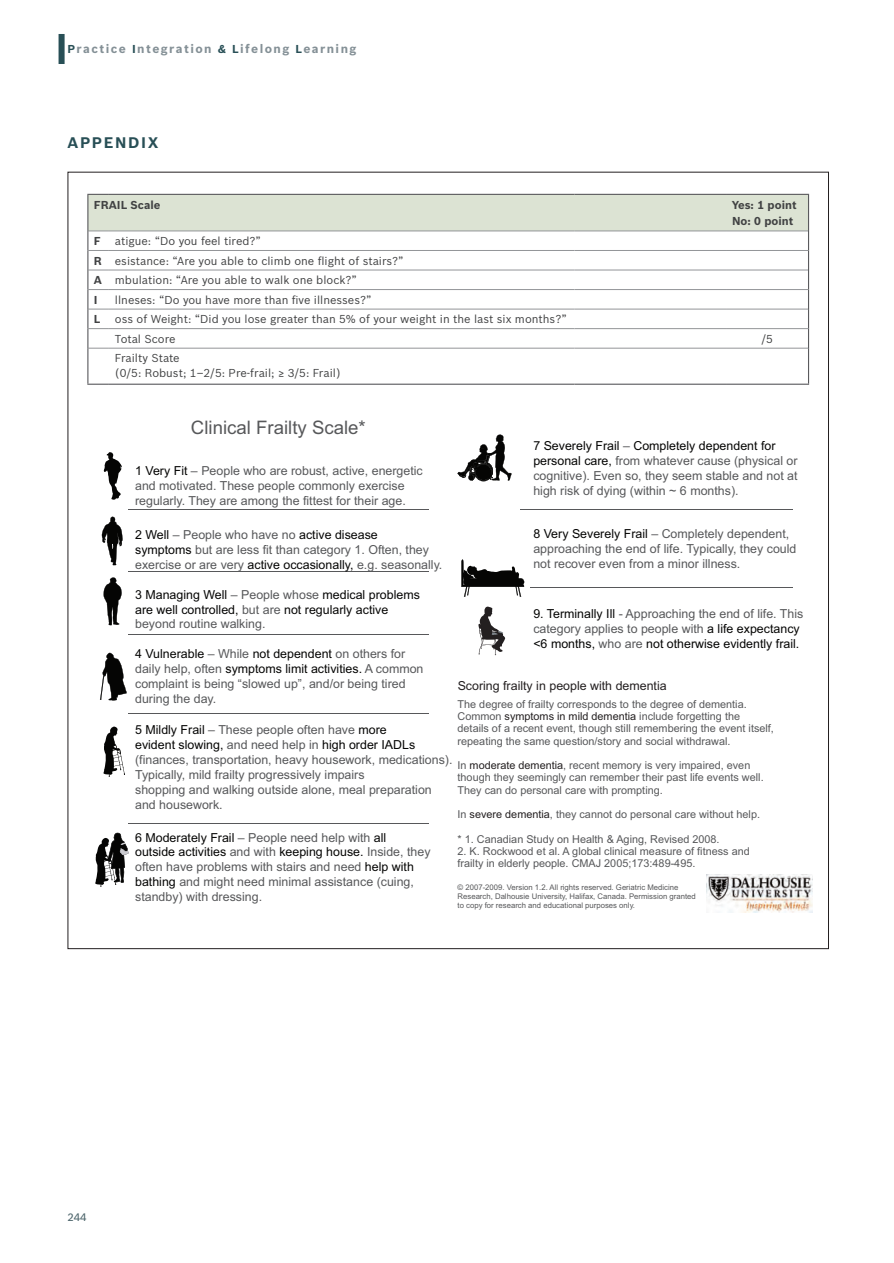
<style>
.page{position:relative;width:894px;height:1263px;background:#fff}
.page>*{position:absolute;margin:0;border:0;box-sizing:border-box;transform-origin:0 0}
.t1{font:18.6px "Arial";color:#57585a}
.t2{font:700 15px "Bosch Sans";letter-spacing:.11em;color:#284f56}
.t3{font:12.45px/14.9px "Arial";color:#57585a}
.t4{font:12.45px/14.9px "Arial";color:#050504}
.t5{font:12.45px "Arial";color:#231f20}
.t6{font:700 12px "Bosch Sans";letter-spacing:.12em;color:#849096}
.TB{font:11.25px "Bosch Sans";color:#414243}
.TBL{font:11.25px "Bosch Sans";color:#414243}
.TCH{font:700 11.25px "Bosch Sans";color:#414243}
.TB-2{font:700 11.25px "Bosch Sans";color:#414243}
.t7{font:10.8px/12.3px "Arial";color:#57585a}
.t8{font:500 10.5px "Bosch Sans";color:#4f676d}
.t9{font:7.8px/9.3px "Arial";color:#57585a}
.s1{font-size:11.25px;color:#284f56}
.s2{color:#050504}
.s3{color:#57585a}
.s4{color:#231f20}
</style>
<div class="page">
<div style="left:58px;top:34px;width:7px;height:30px;background:#284f56"></div>
<svg style="left:87px;top:384px;width:22px;height:1px"></svg>
<hr style="left:109px;top:384px;width:465px;height:1px;background:#5a5a5d">
<hr style="left:574px;top:384px;width:151px;height:1px;background:#5a5a5d">
<hr style="left:725px;top:384px;width:83px;height:1px;background:#5a5a5d">
<hr style="left:807px;top:348px;width:1px;height:36px;background:#5a5a5d">
<svg style="left:87px;top:194px;width:721px;height:155px"></svg>
<hr style="left:87px;top:348px;width:1px;height:36px;background:#5a5a5d">
<hr style="left:129px;top:509px;width:300px;height:1px;background:#57585a">
<hr style="left:129px;top:634px;width:300px;height:1px;background:#57585a">
<hr style="left:129px;top:713px;width:300px;height:1px;background:#57585a">
<hr style="left:129px;top:823px;width:300px;height:1px;background:#57585a">
<svg style="left:102px;top:516px;width:21px;height:49px"></svg>
<svg style="left:103px;top:577px;width:19px;height:48px"></svg>
<svg style="left:100px;top:652px;width:27px;height:48px"></svg>
<svg style="left:95px;top:832px;width:34px;height:55px"></svg>
<svg style="left:103px;top:726px;width:22px;height:51px"></svg>
<hr style="left:129px;top:572px;width:300px;height:1px;background:#57585a">
<svg style="left:104px;top:452px;width:18px;height:48px"></svg>
<hr style="left:530px;top:587px;width:262px;height:1px;background:#57585a">
<svg style="left:457px;top:434px;width:54px;height:47px"></svg>
<svg style="left:461px;top:559px;width:63px;height:38px"></svg>
<hr style="left:520px;top:509px;width:272px;height:1px;background:#57585a">
<svg style="left:478px;top:606px;width:27px;height:49px"></svg>
<img style="left:706px;top:874px;width:106px;height:38px">
<p class="t6" style="left:68px;top:42px;width:290px"><span class="s1">P</span>ractice <span class="s1">I</span>ntegration <span class="s1">&amp; L</span>ifelong <span class="s1">L</span>earning</p>
<h1 class="t2" style="left:68px;top:133px;width:92px">APPENDIX</h1>
<p class="TCH" style="left:94px;top:198px;width:68px">FRAIL Scale</p>
<p class="TCH" style="left:731px;top:198px;width:66px">Yes: 1 point</p>
<p class="TCH" style="left:731px;top:214px;width:63px">No: 0 point</p>
<p class="TB-2" style="left:94px;top:234px;width:8px">F</p>
<p class="TB" style="left:115px;top:234px;width:147px">atigue: “Do you feel tired?”</p>
<p class="TB-2" style="left:94px;top:253px;width:10px">R</p>
<p class="TB" style="left:115px;top:254px;width:290px">esistance: “Are you able to climb one flight of stairs?”</p>
<p class="TB-2" style="left:94px;top:273px;width:10px">A</p>
<p class="TB" style="left:115px;top:273px;width:243px">mbulation: “Are you able to walk one block?”</p>
<p class="TB-2" style="left:94px;top:292px;width:5px">I</p>
<p class="TB" style="left:115px;top:293px;width:258px">llneses: “Do you have more than five illnesses?”</p>
<p class="TB-2" style="left:94px;top:312px;width:8px">L</p>
<p class="TB" style="left:115px;top:312px;width:453px">oss of Weight: “Did you lose greater than 5% of your weight in the last six months?”</p>
<p class="TB" style="left:115px;top:332px;width:62px">Total Score</p>
<p class="TB" style="left:761px;top:332px;width:13px">/5</p>
<p class="TBL" style="left:115px;top:350px;width:66px">Frailty State</p>
<p class="TBL" style="left:115px;top:366px;width:227px">(0/5: Robust; 1–2/5: Pre‑frail; ≥ 3/5: Frail)</p>
<p class="t1" style="left:191px;top:415px;width:176px">Clinical Frailty Scale*</p>
<p class="t3" style="left:135px;top:463px;width:289px"><span class="s2">1 Very Fit</span> – People who are robust, active, energetic and motivated. These people commonly exercise regularly. They are among the fittest for their age.</p>
<p class="t3" style="left:135px;top:527px;width:309px"><span class="s2">2 Well</span> – People who have no <span class="s2">active disease<br>symptoms</span> but are less fit than category 1. Often, they exercise or are very <span class="s2">active occasionally,</span> e.g. seasonally.</p>
<p class="t4" style="left:135px;top:587px;width:286px">3 Managing Well <span class="s3">– People whose</span> medical problems are well controlled, <span class="s3">but are</span> not regularly active <span class="s3">beyond routine walking.</span></p>
<p class="t3" style="left:135px;top:646px;width:290px"><span class="s2">4 Vulnerable</span> – While <span class="s2">not dependent</span> on others for daily help, often <span class="s2">symptoms limit activities.</span> A common complaint is being “slowed up”, and/or being tired during the day.</p>
<p class="t3" style="left:135px;top:722px;width:319px"><span class="s2">5 Mildly Frail</span> – These people often have <span class="s2">more<br>evident slowing,</span> and need help in <span class="s2">high order IADLs </span>(finances, transportation, heavy housework, medications).<br>Typically, mild frailty progressively impairs<br>shopping and walking outside alone, meal preparation and housework.</p>
<p class="t3" style="left:135px;top:829px;width:297px"><span class="s2">6 Moderately Frail</span> – People need help with <span class="s2">all<br>outside activities</span> and with <span class="s2">keeping house.</span> Inside, they often have problems with stairs and need <span class="s2">help with bathing</span> and might need minimal assistance (cuing, standby) with dressing.</p>
<p class="t3" style="left:533px;top:438px;width:266px"><span class="s2">7 Severely Frail</span> – <span class="s2">Completely dependent for personal care,</span> from whatever cause (physical or cognitive). Even so, they seem stable and not at high risk of dying (within ~ 6 months).</p>
<p class="t3" style="left:533px;top:526px;width:264px"><span class="s2">8 Very Severely Frail</span> – Completely dependent, approaching the end of life. Typically, they could not recover even from a minor illness.</p>
<p class="t4" style="left:533px;top:606px;width:271px">9. Terminally Ill <span class="s3">- Approaching the end of life. This category applies to people with</span> a life expectancy &lt;6 months, <span class="s3">who are</span> not otherwise evidently frail.</p>
<p class="t5" style="left:457px;top:677px;width:210px">Scoring frailty in people with dementia</p>
<p class="t7" style="left:457px;top:698px;width:318px">The degree of frailty corresponds to the degree of dementia.<br>Common <span class="s4">symptoms in mild dementia</span> include forgetting the details of a recent event, though still remembering the event itself, repeating the same question/story and social withdrawal.</p>
<p class="t7" style="left:457px;top:759px;width:307px">In <span class="s4">moderate dementia</span>, recent memory is very impaired, even though they seemingly can remember their past life events well.<br>They can do personal care with prompting.</p>
<p class="t7" style="left:457px;top:808px;width:304px">In <span class="s4">severe dementia</span>, they cannot do personal care without help.</p>
<p class="t7" style="left:457px;top:832px;width:263px">* 1. Canadian Study on Health &amp; Aging, Revised 2008.</p>
<p class="t7" style="left:457px;top:845px;width:293px">2. K. Rockwood et al. A global clinical measure of fitness and frailty in elderly people. CMAJ 2005;173:489-495.</p>
<p class="t9" style="left:457px;top:882px;width:240px">© 2007-2009. Version 1.2. All rights reserved. Geriatric Medicine<br>Research, Dalhousie University, Halifax, Canada. Permission granted to copy for research and educational purposes only.</p>
<p class="t8" style="left:68px;top:1211px;width:20px">244</p>
</div>
